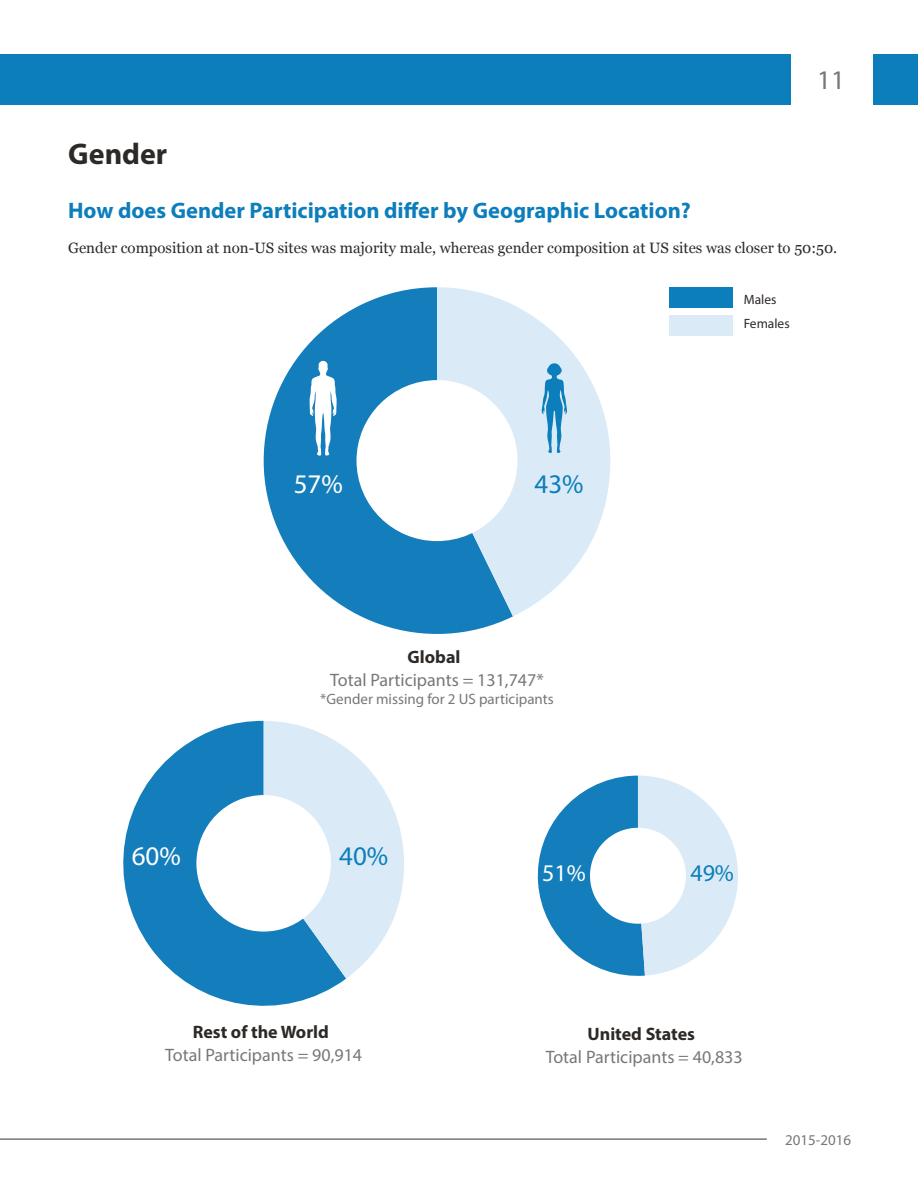
<style>
.page{position:relative;width:918px;height:1188px;background:#fff}
.page>*{position:absolute;margin:0;border:0;box-sizing:border-box;transform-origin:0 0}
.t1{font:700 30px "Myriad Pro";color:#2d2926}
.t2{font:27px "Myriad Pro";color:#fff}
.t3{font:27px "Myriad Pro";color:#0c7ebb}
.t4{font:27px "Myriad Pro";color:#75787b}
.t5{font:24px "Myriad Pro";color:#fff}
.t6{font:24px "Myriad Pro";color:#0c7ebb}
.t7{font:700 22.5px "Myriad Pro";color:#0c7ebb}
.t8{font:18px "Myriad Pro";color:#75787b}
.t9{font:700 18px "Myriad Pro";color:#2d2926}
.t10{font:15px "Georgia";color:#2d2926}
.t11{font:15px "Myriad Pro";color:#75787b}
.t12{font:13.5px/24px "Myriad Pro";color:#2d2926}
</style>
<div class="page">
<div style="left:0;top:54px;width:791px;height:51px;background:#0c7ebb"></div>
<div style="left:873px;top:54px;width:45px;height:51px;background:#0c7ebb"></div>
<hr style="left:0;top:1138px;width:767px;height:2px;background:#75787b">
<svg style="left:537px;top:776px;width:201px;height:200px"></svg>
<div style="left:590px;top:828px;width:96px;height:96px;background:#fff;border-radius:50%"></div>
<svg style="left:123px;top:721px;width:223px;height:285px;fill:#137ebb"></svg>
<svg style="left:264px;top:721px;width:140px;height:258px"></svg>
<div style="left:196px;top:795px;width:135px;height:137px;background:#fff;border-radius:50%"></div>
<svg style="left:263px;top:287px;width:250px;height:347px;fill:#137ebb"></svg>
<svg style="left:437px;top:287px;width:173px;height:329px;fill:#daebf7"></svg>
<div style="left:357px;top:380px;width:161px;height:161px;background:#fff;border-radius:50%"></div>
<div style="left:670px;top:287px;width:63px;height:21px;background:#0c7ebb"></div>
<div style="left:670px;top:315px;width:63px;height:20px;background:#daebf7"></div>
<svg style="left:542px;top:363px;width:25px;height:90px;background:#71b3d8"></svg>
<svg style="left:309px;top:361px;width:28px;height:95px"></svg>
<h2 class="t4" style="left:817px;top:63px;width:29px">11</h2>
<h1 class="t1" style="left:68px;top:135px;width:101px">Gender</h1>
<h3 class="t7" style="left:68px;top:196px;width:624px">How does Gender Participation differ by Geographic Location?</h3>
<p class="t10" style="left:68px;top:237px;width:771px">Gender composition at non-US sites was majority male, whereas gender composition at US sites was closer to 50:50.</p>
<h2 class="t2" style="left:294px;top:468px;width:51px">57%</h2>
<h2 class="t3" style="left:535px;top:468px;width:51px">43%</h2>
<p class="t12" style="left:744px;top:287px;width:47px">Males<br>Females</p>
<h2 class="t2" style="left:132px;top:839px;width:51px">60%</h2>
<p class="t9" style="left:408px;top:645px;width:54px">Global</p>
<p class="t8" style="left:330px;top:669px;width:215px">Total Participants = 131,747*</p>
<p class="t11" style="left:320px;top:690px;width:235px">*Gender missing for 2 US participants</p>
<h2 class="t3" style="left:339px;top:839px;width:51px">40%</h2>
<h3 class="t5" style="left:542px;top:858px;width:45px">51%</h3>
<h3 class="t6" style="left:690px;top:858px;width:45px">49%</h3>
<p class="t9" style="left:193px;top:1020px;width:138px">Rest of the World</p>
<p class="t9" style="left:588px;top:1022px;width:109px">United States</p>
<p class="t8" style="left:165px;top:1044px;width:198px">Total Participants = 90,914</p>
<p class="t8" style="left:546px;top:1046px;width:198px">Total Participants = 40,833</p>
<p class="t11" style="left:785px;top:1130px;width:68px">2015-2016</p>
</div>
